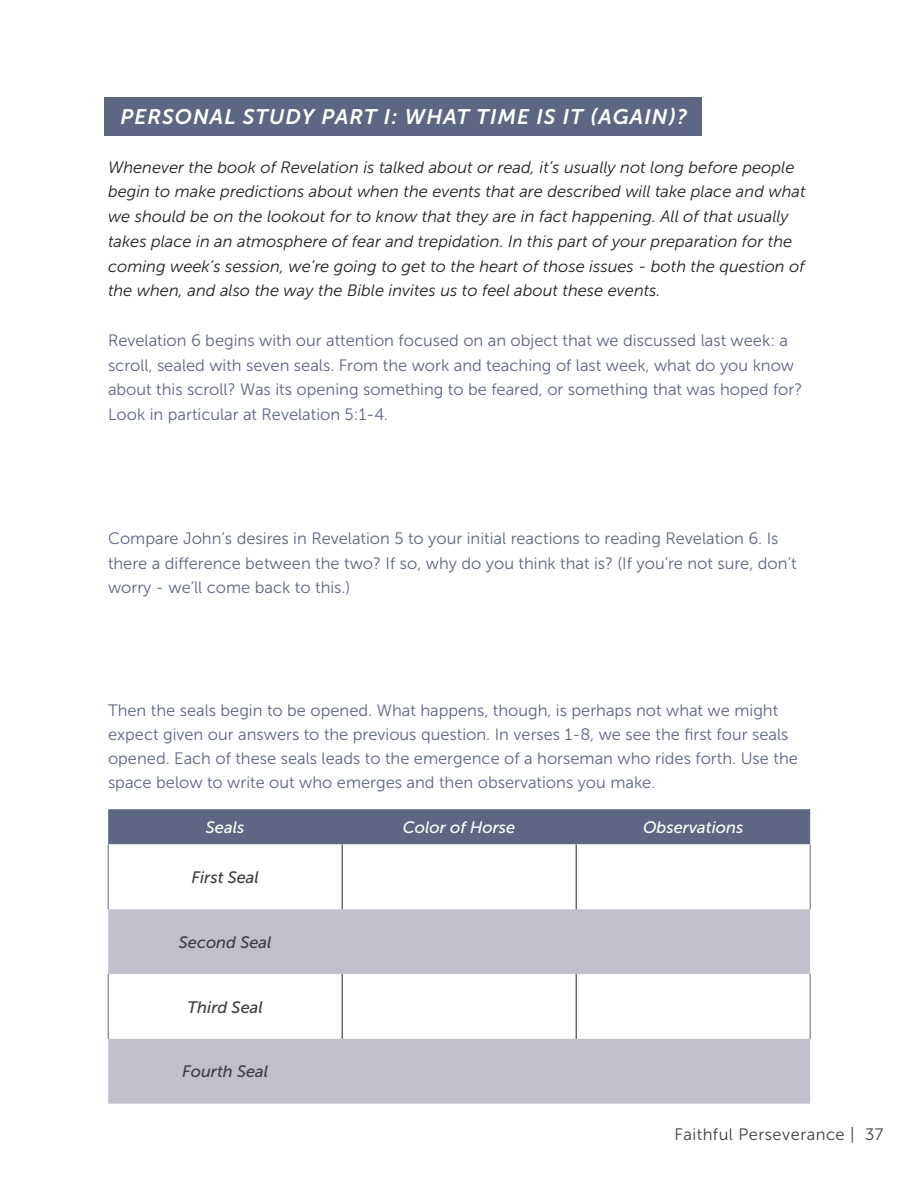
<style>
.page{position:relative;width:918px;height:1188px;background:#fff}
.page>*{position:absolute;margin:0;border:0;box-sizing:border-box;transform-origin:0 0}
.t1{font:italic 21px "Museo Sans 700";letter-spacing:.05em;color:#fff}
.BODY{font:16.5px/24.8px "Museo Sans 300";color:#5d6682}
.BODY-2{font:italic 16.5px/24.8px "Museo Sans 300";color:#231f20}
.Body_Italics{font:italic 16.5px "Museo Sans 500";color:#3e3e3f}
.Body_Italics-2{font:italic 16.5px "Museo Sans 500";color:#fff}
.t2{font:16.5px "Museo Sans 300";letter-spacing:.03em;color:#3e3e3f}
</style>
<div class="page">
<div style="left:105px;top:97px;width:597px;height:39px;background:#5d6682"></div>
<div style="left:108px;top:809px;width:702px;height:35px;background:#5d6682"></div>
<svg style="left:109px;top:844px;width:701px;height:65px"></svg>
<svg style="left:108px;top:909px;width:702px;height:195px;fill:#c0c0cb"></svg>
<hr style="left:342px;top:844px;width:1px;height:65px;background:#231f20">
<hr style="left:576px;top:844px;width:1px;height:65px;background:#231f20">
<hr style="left:342px;top:974px;width:1px;height:65px;background:#231f20">
<hr style="left:576px;top:974px;width:1px;height:65px;background:#231f20">
<hr style="left:108px;top:844px;width:1px;height:65px;background:#5d6682">
<hr style="left:810px;top:844px;width:1px;height:65px;background:#5d6682">
<hr style="left:108px;top:974px;width:1px;height:65px;background:#5d6682">
<hr style="left:810px;top:974px;width:1px;height:65px;background:#5d6682">
<h2 class="t1" style="left:120px;top:105px;width:568px">PERSONAL STUDY PART I: WHAT TIME IS IT (AGAIN)?</h2>
<p class="BODY-2" style="left:108px;top:155px;width:699px">Whenever the book of Revelation is talked about or read, it’s usually not long before people begin to make predictions about when the events that are described will take place and what we should be on the lookout for to know that they are in fact happening. All of that usually takes place in an atmosphere of fear and trepidation. In this part of your preparation for the coming week’s session, we’re going to get to the heart of those issues - both the question of the when, and also the way the Bible invites us to feel about these events.</p>
<p class="BODY" style="left:108px;top:328px;width:696px">Revelation 6 begins with our attention focused on an object that we discussed last week: a scroll, sealed with seven seals. From the work and teaching of last week, what do you know about this scroll? Was its opening something to be feared, or something that was hoped for?<br>Look in particular at Revelation 5:1-4.</p>
<p class="BODY" style="left:108px;top:526px;width:690px">Compare John’s desires in Revelation 5 to your initial reactions to reading Revelation 6. Is there a difference between the two? If so, why do you think that is? (If you’re not sure, don’t worry - we’ll come back to this.)</p>
<p class="BODY" style="left:108px;top:699px;width:691px;line-height:24px">Then the seals begin to be opened. What happens, though, is perhaps not what we might expect given our answers to the previous question. In verses 1-8, we see the first four seals opened. Each of these seals leads to the emergence of a horseman who rides forth. Use the space below to write out who emerges and then observations you make.</p>
<p class="Body_Italics-2" style="left:206px;top:818px;width:40px">Seals</p>
<p class="Body_Italics-2" style="left:403px;top:818px;width:114px">Color of Horse</p>
<p class="Body_Italics-2" style="left:643px;top:818px;width:102px">Observations</p>
<p class="Body_Italics" style="left:191px;top:868px;width:69px">First Seal</p>
<p class="Body_Italics" style="left:179px;top:933px;width:94px">Second Seal</p>
<p class="Body_Italics" style="left:188px;top:998px;width:77px">Third Seal</p>
<p class="Body_Italics" style="left:182px;top:1063px;width:87px">Fourth Seal</p>
<p class="t2" style="left:675px;top:1125px;width:210px">Faithful Perseverance | 37</p>
</div>
